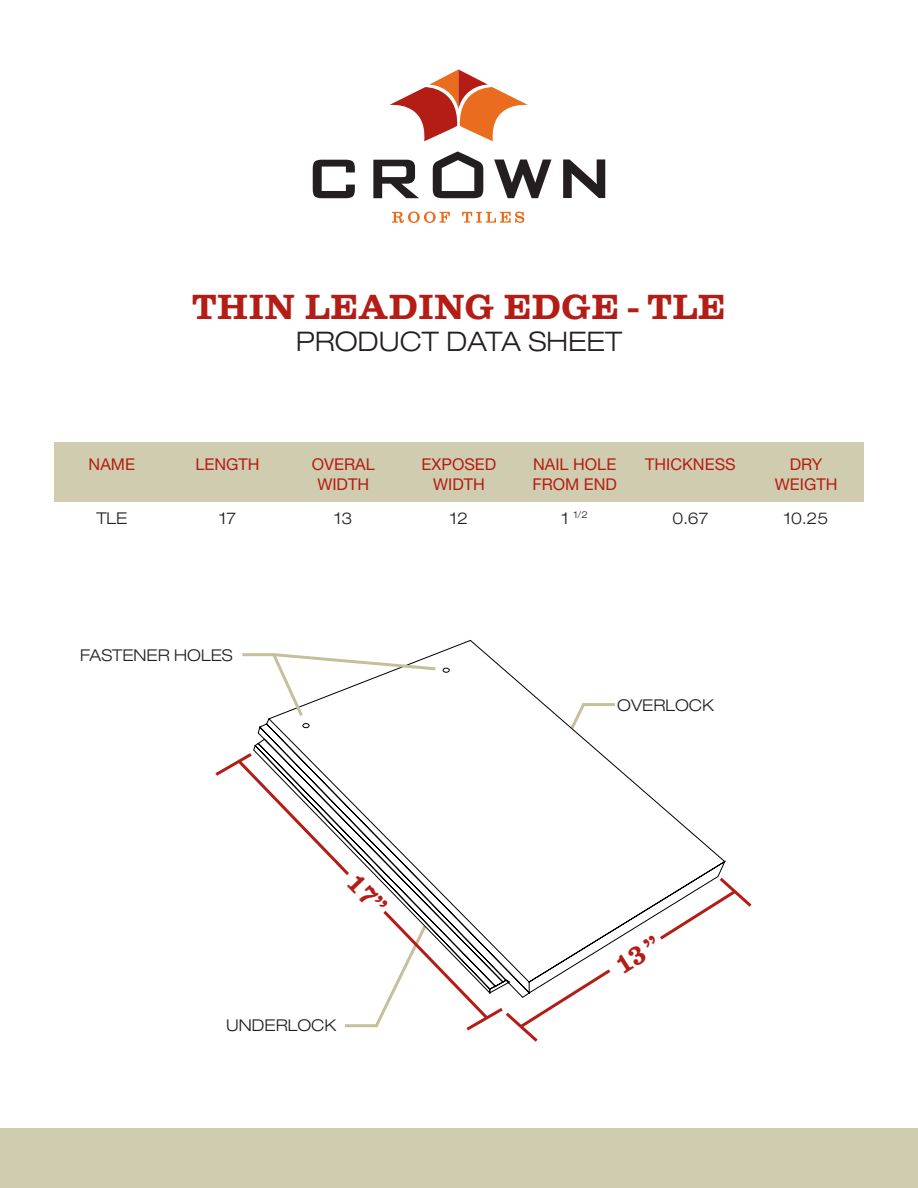
<style>
.page{position:relative;width:918px;height:1188px;background:#fff}
.page>*{position:absolute;margin:0;border:0;box-sizing:border-box;transform-origin:0 0}
.t1{font:700 36px "Clarendon Com";color:#b41d15}
.t2{font:300 expanded 27px "Helvetica Neue";color:#231f20}
.t3{font:16.2px/19.5px "Helvetica Neue";color:#b41d15;text-align:center}
.t4{font:300 expanded 16.2px "Helvetica Neue";color:#231f20}
.t5{font:300 expanded 9.45px "Helvetica Neue";color:#231f20}
.s1{font-size:16.2px}
</style>
<div class="page">
<div style="left:54px;top:443px;width:810px;height:59px;background:#d0ccaf"></div>
<div style="left:0;top:1129px;width:918px;height:59px;background:#d0ccaf"></div>
<svg style="left:494px;top:160px;width:57px;height:38px"></svg>
<svg style="left:563px;top:159px;width:42px;height:39px"></svg>
<svg style="left:313px;top:160px;width:42px;height:38px"></svg>
<svg style="left:373px;top:160px;width:46px;height:38px"></svg>
<svg style="left:433px;top:151px;width:50px;height:47px"></svg>
<svg style="left:389px;top:69px;width:139px;height:72px"></svg>
<svg style="left:392px;top:212px;width:58px;height:11px"></svg>
<svg style="left:462px;top:212px;width:62px;height:11px"></svg>
<svg style="left:252px;top:639px;width:363px;height:111px"></svg>
<hr style="left:242px;top:653px;width:33px;height:3px;background:#c5c09c">
<svg style="left:269px;top:650px;width:170px;height:69px"></svg>
<svg style="left:215px;top:750px;width:537px;height:292px"></svg>
<p class="t3" style="left:89px;top:454px;width:48px">NAME</p>
<p class="t4" style="left:96px;top:508px;width:33px">TLE</p>
<h1 class="t1" style="left:192px;top:286px;width:535px">THIN LEADING EDGE - TLE</h1>
<h2 class="t2" style="left:296px;top:325px;width:328px">PRODUCT DATA SHEET</h2>
<p class="t3" style="left:195px;top:454px;width:66px">LENGTH</p>
<p class="t4" style="left:219px;top:508px;width:18px">17</p>
<p class="t3" style="left:312px;top:454px;width:64px">OVERAL<br>WIDTH</p>
<p class="t4" style="left:334px;top:508px;width:20px">13</p>
<p class="t3" style="left:422px;top:454px;width:76px">EXPOSED<br>WIDTH</p>
<p class="t4" style="left:450px;top:508px;width:20px">12</p>
<p class="t3" style="left:532px;top:454px;width:86px;text-align:left">NAIL HOLE<br>FROM END</p>
<p class="t5" style="left:562px;top:509px;width:28px"><span class="s1">1</span> 1/2</p>
<p class="t3" style="left:645px;top:454px;width:92px">THICKNESS</p>
<p class="t4" style="left:672px;top:508px;width:37px">0.67</p>
<p class="t3" style="left:775px;top:454px;width:64px">DRY<br>WEIGTH</p>
<p class="t4" style="left:784px;top:508px;width:46px">10.25</p>
<p class="t4" style="left:80px;top:646px;width:154px">FASTENER HOLES</p>
<p class="t4" style="left:617px;top:696px;width:99px">OVERLOCK</p>
<p class="t4" style="left:226px;top:1016px;width:112px">UNDERLOCK</p>
</div>
